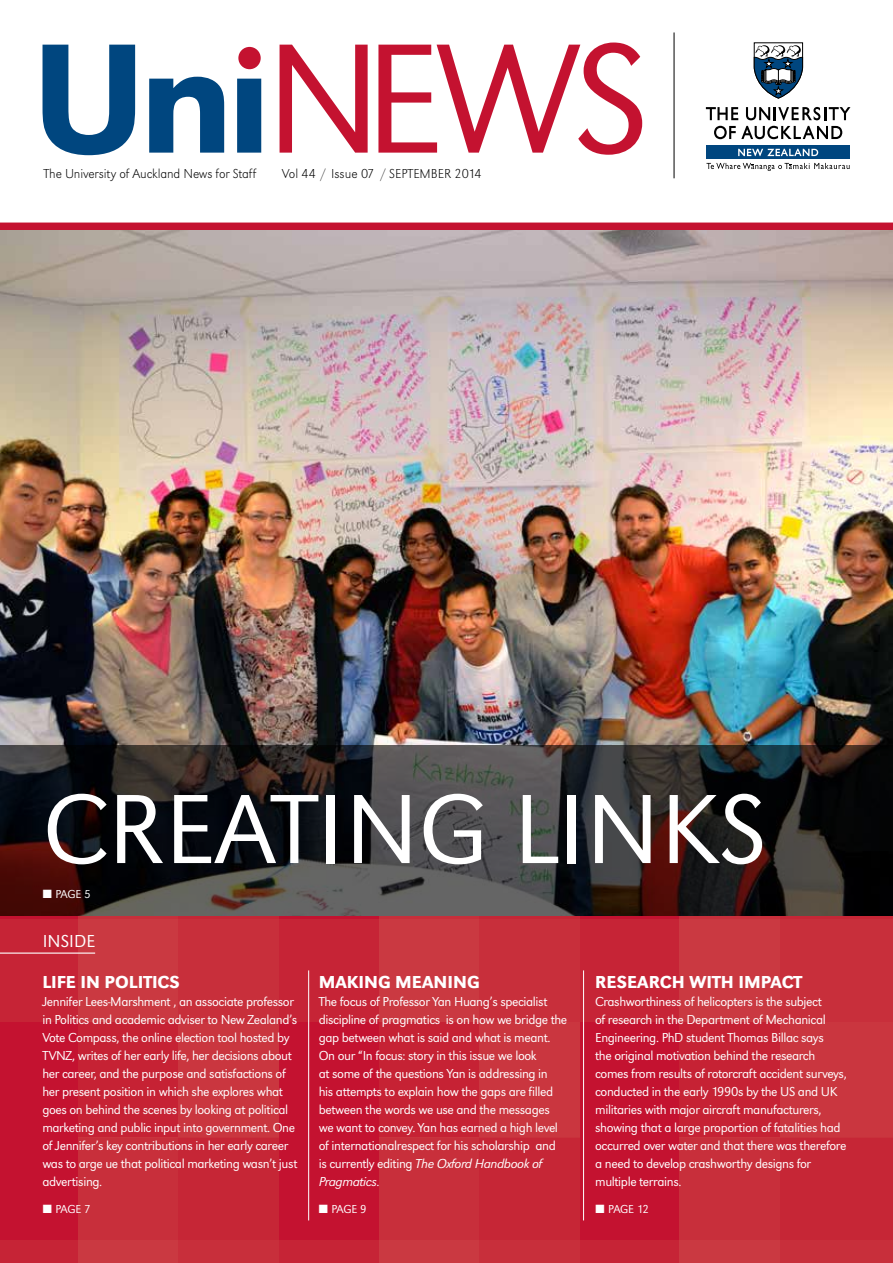
<style>
.page{position:relative;width:893px;height:1263px;background:#fff}
.page>*{position:absolute;margin:0;border:0;box-sizing:border-box;transform-origin:0 0}
.t1{font:300 102px "Grot Macron";color:#fff}
.t2{font:500 18px "Grot Macron";color:#fff}
.t3{font:300 18px "Grot Macron";color:#fff}
.t4{font:300 13.5px/18px "Grot Macron";letter-spacing:-.03em;color:#fff}
.t5{font:13.5px "Grot Macron Extra Lt";letter-spacing:-.01em;color:#000}
.t6{font:13.5px/18px "Grot Macron Light Ita";letter-spacing:-.03em;color:#fff}
.t7{font:300 12px "Grot Macron";letter-spacing:-.03em;color:#fff}
.s1{font-family:"Grot Macron";font-weight:300}
</style>
<div class="page">
<hr style="left:674px;top:32px;width:1px;height:146px;background:#000">
<svg style="left:280px;top:43px;width:362px;height:112px"></svg>
<svg style="left:43px;top:45px;width:218px;height:110px"></svg>
<div style="left:238px;top:47px;width:23px;height:22px;background:#c41230;border-radius:50%"></div>
<svg style="left:706px;top:163px;width:144px;height:8px"></svg>
<div style="left:706px;top:146px;width:144px;height:13px;background:#00467f"></div>
<svg style="left:706px;top:107px;width:32px;height:13px"></svg>
<svg style="left:746px;top:107px;width:104px;height:13px"></svg>
<svg style="left:714px;top:126px;width:128px;height:13px"></svg>
<svg style="left:754px;top:43px;width:49px;height:56px"></svg>
<svg style="left:738px;top:149px;width:80px;height:7px"></svg>
<div style="left:0;top:223px;width:893px;height:9px;background:#c41230"></div>
<hr style="left:580px;top:916px;width:100px;height:3px;background:#c41230">
<hr style="left:680px;top:916px;width:100px;height:3px;background:#cb3c41">
<hr style="left:780px;top:916px;width:113px;height:3px;background:#c82f3a">
<div style="left:580px;top:919px;width:100px;height:103px;background:#c62436"></div>
<div style="left:680px;top:919px;width:100px;height:103px;background:#ca3941"></div>
<div style="left:780px;top:919px;width:113px;height:103px;background:#c82f3b"></div>
<div style="left:580px;top:1022px;width:100px;height:115px;background:#c41230"></div>
<div style="left:680px;top:1022px;width:100px;height:115px;background:#c62234"></div>
<div style="left:780px;top:1022px;width:113px;height:115px;background:#ca363f"></div>
<hr style="left:279px;top:916px;width:100px;height:3px;background:#c41230">
<hr style="left:379px;top:916px;width:100px;height:3px;background:#cb3c41">
<hr style="left:479px;top:916px;width:100px;height:3px;background:#c82f3a">
<div style="left:279px;top:919px;width:100px;height:103px;background:#c62436"></div>
<div style="left:379px;top:919px;width:100px;height:103px;background:#ca3941"></div>
<div style="left:479px;top:919px;width:100px;height:103px;background:#c82f3b"></div>
<div style="left:279px;top:1022px;width:100px;height:115px;background:#c41230"></div>
<div style="left:379px;top:1022px;width:100px;height:115px;background:#c62234"></div>
<div style="left:479px;top:1022px;width:100px;height:115px;background:#ca363f"></div>
<hr style="left:0;top:916px;width:78px;height:3px;background:#c41230">
<hr style="left:78px;top:916px;width:100px;height:3px;background:#cb3c41">
<hr style="left:178px;top:916px;width:100px;height:3px;background:#c82f3a">
<div style="left:0;top:919px;width:78px;height:103px;background:#c62436"></div>
<div style="left:78px;top:919px;width:100px;height:103px;background:#ca3941"></div>
<div style="left:178px;top:919px;width:100px;height:103px;background:#c82f3b"></div>
<div style="left:0;top:1022px;width:78px;height:115px;background:#c41230"></div>
<div style="left:78px;top:1022px;width:100px;height:115px;background:#c62234"></div>
<div style="left:178px;top:1022px;width:100px;height:115px;background:#ca363f"></div>
<div style="left:580px;top:1137px;width:100px;height:103px;background:#c41230"></div>
<div style="left:680px;top:1137px;width:100px;height:103px;background:#c82f3b"></div>
<div style="left:780px;top:1137px;width:113px;height:103px;background:#c62636"></div>
<div style="left:580px;top:1240px;width:100px;height:23px;background:#c62436"></div>
<div style="left:680px;top:1240px;width:100px;height:23px;background:#ca3941"></div>
<div style="left:780px;top:1240px;width:113px;height:23px;background:#c82f3b"></div>
<div style="left:279px;top:1137px;width:100px;height:103px;background:#c41230"></div>
<div style="left:379px;top:1137px;width:100px;height:103px;background:#c82f3b"></div>
<div style="left:479px;top:1137px;width:100px;height:103px;background:#c62636"></div>
<div style="left:279px;top:1240px;width:100px;height:23px;background:#c62436"></div>
<div style="left:379px;top:1240px;width:100px;height:23px;background:#ca3941"></div>
<div style="left:479px;top:1240px;width:100px;height:23px;background:#c82f3b"></div>
<div style="left:0;top:1137px;width:78px;height:103px;background:#c41230"></div>
<div style="left:78px;top:1137px;width:100px;height:103px;background:#c82f3b"></div>
<div style="left:178px;top:1137px;width:100px;height:103px;background:#c62636"></div>
<div style="left:0;top:1240px;width:78px;height:23px;background:#c62436"></div>
<div style="left:78px;top:1240px;width:100px;height:23px;background:#ca3941"></div>
<div style="left:178px;top:1240px;width:100px;height:23px;background:#c82f3b"></div>
<hr style="left:308px;top:970px;width:1px;height:250px;background:#fff">
<hr style="left:583px;top:970px;width:1px;height:250px;background:#fff">
<hr style="left:0;top:952px;width:95px;height:2px;background:#fff">
<img style="left:0;top:230px;width:893px;height:686px">
<svg style="left:0;top:745px;width:893px;height:170px;background:#2f292a"></svg>
<p class="t5" style="left:43px;top:166px;width:214px">The University of Auckland News for Staff</p>
<p class="t5" style="left:282px;top:166px;width:201px">Vol 44 / Issue 07 / SEPTEMBER 2014</p>
<h1 class="t1" style="left:43px;top:771px;width:175px">creating</h1>
<h1 class="t1" style="left:513px;top:771px;width:49px">links</h1>
<p class="t7" style="left:43px;top:887px;width:49px">■ PAGE 5</p>
<h2 class="t3" style="left:43px;top:931px;width:54px">INSIDE</h2>
<h2 class="t2" style="left:42px;top:972px;width:139px">LIFE IN POLITICS</h2>
<p class="t4" style="left:42px;top:993px;width:257px">Jennifer Lees-Marshment , an associate professor in Politics and academic adviser to New Zealand’s Vote Compass, the online election tool hosted by TVNZ, writes of her early life, her decisions about her career, and the purpose and satisfactions of her present position in which she explores what goes on behind the scenes by looking at political marketing and public input into government. One of Jennifer’s key contributions in her early career was to arge ue that political marketing wasn’t just advertising.</p>
<h2 class="t2" style="left:319px;top:972px;width:162px">MAKING MEANING</h2>
<p class="t4" style="left:319px;top:993px;width:250px">The focus of Professor Yan Huang’s specialist discipline of pragmatics is on how we bridge the gap between what is said and what is meant.<br>On our “In focus: story in this issue we look<br>at some of the questions Yan is addressing in<br>his attempts to explain how the gaps are filled between the words we use and the messages we want to convey. Yan has earned a high level of internationalrespect for his scholarship and</p>
<p class="t6" style="left:319px;top:1155px;width:225px"><span class="s1">is currently editing</span> The Oxford Handbook of<br>Pragmatics<span class="s1">.</span></p>
<h2 class="t2" style="left:595px;top:972px;width:209px">RESEARCH WITH IMPACT</h2>
<p class="t4" style="left:595px;top:993px;width:253px">Crashworthiness of helicopters is the subject<br>of research in the Department of Mechanical Engineering. PhD student Thomas Billac says<br>the original motivation behind the research comes from results of rotorcraft accident surveys, conducted in the early 1990s by the US and UK militaries with major aircraft manufacturers, showing that a large proportion of fatalities had occurred over water and that there was therefore a need to develop crashworthy designs for multiple terrains.</p>
<p class="t7" style="left:43px;top:1202px;width:49px">■ PAGE 7</p>
<p class="t7" style="left:319px;top:1202px;width:49px">■ PAGE 9</p>
<p class="t7" style="left:595px;top:1202px;width:55px">■ PAGE 12</p>
</div>
